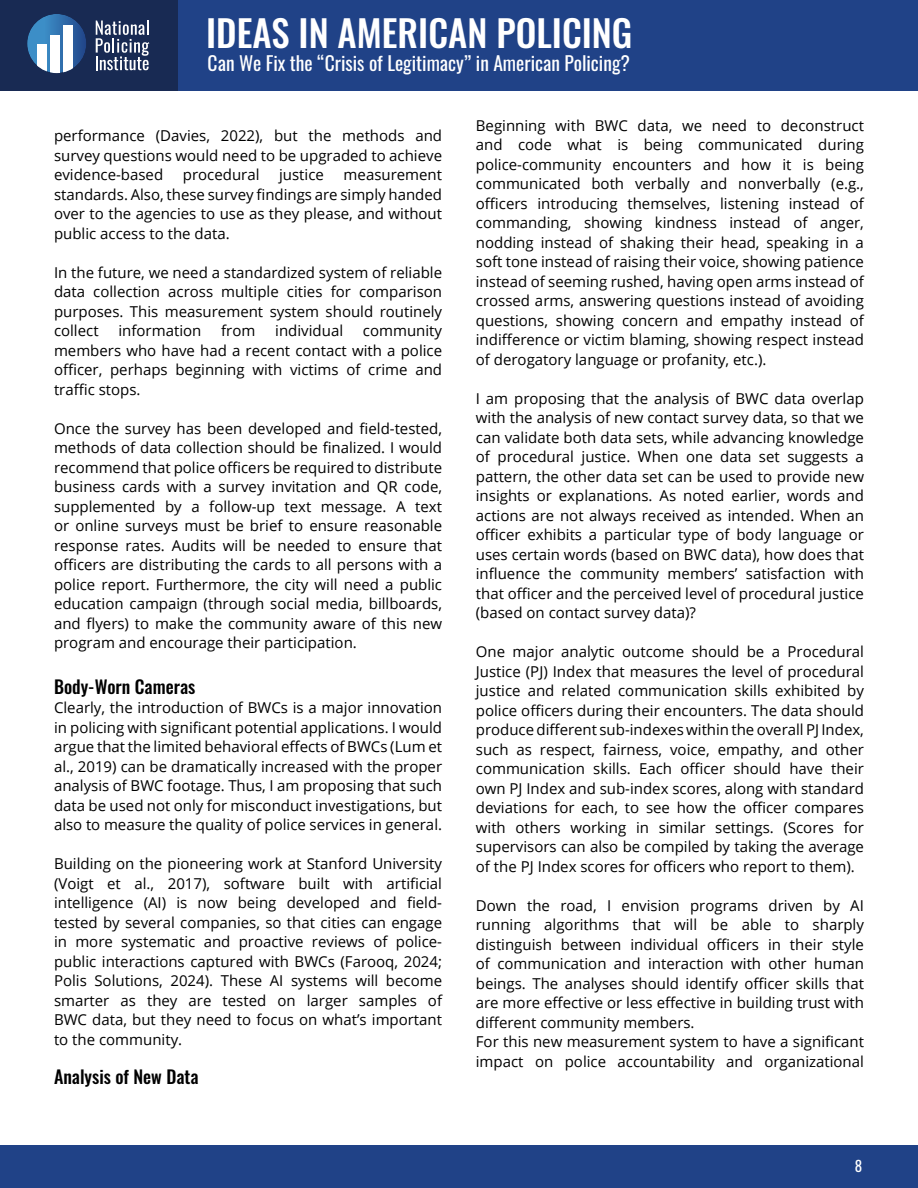
<style>
.page{position:relative;width:918px;height:1188px;background:#fff}
.page>*{position:absolute;margin:0;border:0;box-sizing:border-box;transform-origin:0 0}
.t1{font:500 36.75px "Oswald";color:#fff}
.t2{font:19.5px "Oswald";color:#fff}
.t3{font:500 18px "Oswald";color:#000}
.t4{font:15px/19.5px "Open Sans";color:#000;text-align:justify}
.t5{font:15px "Oswald";color:#fff}
</style>
<div class="page">
<div style="left:0;top:1145px;width:918px;height:43px;background:#204287"></div>
<div style="left:178px;top:0;width:740px;height:91px;background:#204287"></div>
<div style="left:0;top:0;width:178px;height:91px;background:#182a53"></div>
<svg style="left:96px;top:21px;width:53px;height:49px"></svg>
<svg style="left:27px;top:14px;width:59px;height:59px;background:#3e7cb4"></svg>
<div style="left:38px;top:44px;width:9px;height:29px;background:#fff"></div>
<div style="left:51px;top:35px;width:9px;height:38px;background:#fff"></div>
<div style="left:64px;top:25px;width:9px;height:48px;background:#fff"></div>
<h1 class="t1" style="left:206px;top:13px;width:428px">IDEAS IN AMERICAN POLICING</h1>
<h2 class="t2" style="left:208px;top:46px;width:424px">Can We Fix the “Crisis of Legitimacy” in American Policing?</h2>
<p class="t4" style="left:54px;top:125px;width:390px">performance (Davies, 2022), but the methods and survey questions would need to be upgraded to achieve evidence-based</p>
<p class="t4" style="left:183px;top:164px;width:78px">procedural</p>
<p class="t4" style="left:279px;top:164px;width:46px">justice</p>
<p class="t4" style="left:54px;top:164px;width:390px;text-indent:290px">measurement standards. Also, these survey findings are simply handed over to the agencies to use as they please, and without public access to the data.</p>
<p class="t4" style="left:54px;top:262px;width:390px">In the future, we need a standardized system of reliable data collection across multiple cities for comparison purposes. This measurement system should routinely collect</p>
<p class="t4" style="left:118px;top:320px;width:84px">information</p>
<p class="t4" style="left:221px;top:320px;width:36px">from</p>
<p class="t4" style="left:275px;top:320px;width:69px">individual</p>
<p class="t4" style="left:54px;top:320px;width:390px;text-indent:309px">community members who have had a recent contact with a police officer, perhaps beginning with victims of crime and traffic stops.</p>
<p class="t4" style="left:54px;top:418px;width:390px">Once the survey has been developed and field-tested, methods of data collection should be finalized. I would recommend that police officers be required to distribute business cards with a survey invitation and QR code, supplemented by a follow-up text message. A text or online surveys must be brief to ensure reasonable response rates. Audits will be needed to ensure that officers are distributing the cards to all persons with a police report. Furthermore, the city will need a public education campaign (through social media, billboards, and flyers) to make the community aware of this new program and encourage their participation.</p>
<p class="t3" style="left:54px;top:677px;width:143px">Body-Worn Cameras</p>
<p class="t4" style="left:54px;top:698px;width:390px">Clearly, the introduction of BWCs is a major innovation in policing with significant potential applications. I would argue that the limited behavioral effects of BWCs (Lum et al., 2019) can be dramatically increased with the proper analysis of BWC footage. Thus, I am proposing that such data be used not only for misconduct investigations, but also to measure the quality of police services in general.</p>
<p class="t4" style="left:54px;top:854px;width:390px">Building on the pioneering work at Stanford University (Voigt et al., 2017), software built with artificial intelligence (AI) is now being developed and field&shy;tested by several companies, so that cities can engage in more systematic and proactive reviews of police&shy;public interactions captured with BWCs (Farooq, 2024; Polis Solutions, 2024). These AI systems will become smarter as they are tested on larger samples of BWC data, but they need to focus on what’s important to the community.</p>
<p class="t3" style="left:54px;top:1067px;width:146px">Analysis of New Data</p>
<p class="t4" style="left:476px;top:115px;width:390px">Beginning with BWC data, we need to deconstruct and code what is being communicated during police-community encounters and how it is being communicated both verbally and nonverbally (e.g., officers introducing themselves, listening instead of commanding, showing kindness instead of anger, nodding instead of shaking their head, speaking in a soft tone instead of raising their voice, showing patience instead of seeming rushed, having open arms instead of crossed arms, answering questions instead of avoiding questions, showing concern and empathy instead of indifference or victim blaming, showing respect instead of derogatory language or profanity, etc.).</p>
<p class="t4" style="left:476px;top:388px;width:390px">I am proposing that the analysis of BWC data overlap with the analysis of new contact survey data, so that we can validate both data sets, while advancing knowledge of procedural justice. When one data set suggests a pattern, the other data set can be used to provide new insights or explanations. As noted earlier, words and actions are not always received as intended. When an officer exhibits a particular type of body language or uses certain words (based on BWC data), how does that influence the community members’ satisfaction with that officer and the perceived level of procedural justice (based on contact survey data)?</p>
<p class="t4" style="left:476px;top:641px;width:390px">One major analytic outcome should be a Procedural Justice (PJ) Index that measures the level of procedural justice and related communication skills exhibited by police officers during their encounters. The data should produce different sub-indexes within the overall PJ Index, such as respect, fairness, voice, empathy, and other communication skills. Each officer should have their own PJ Index and sub-index scores, along with standard deviations for each, to see how the officer compares with others working in similar settings. (Scores for supervisors can also be compiled by taking the average of the PJ Index scores for officers who report to them).</p>
<p class="t4" style="left:476px;top:895px;width:390px;text-align:left">Down the road, I envision programs driven by AI running algorithms that will be able to sharply distinguish between individual officers in their style of communication and interaction with other human beings. The analyses should identify officer skills that are more effective or less effective in building trust with different community members.<br>For this new measurement system to have a significant impact on police accountability and organizational</p>
<p class="t5" style="left:855px;top:1152px;width:9px">8</p>
</div>
